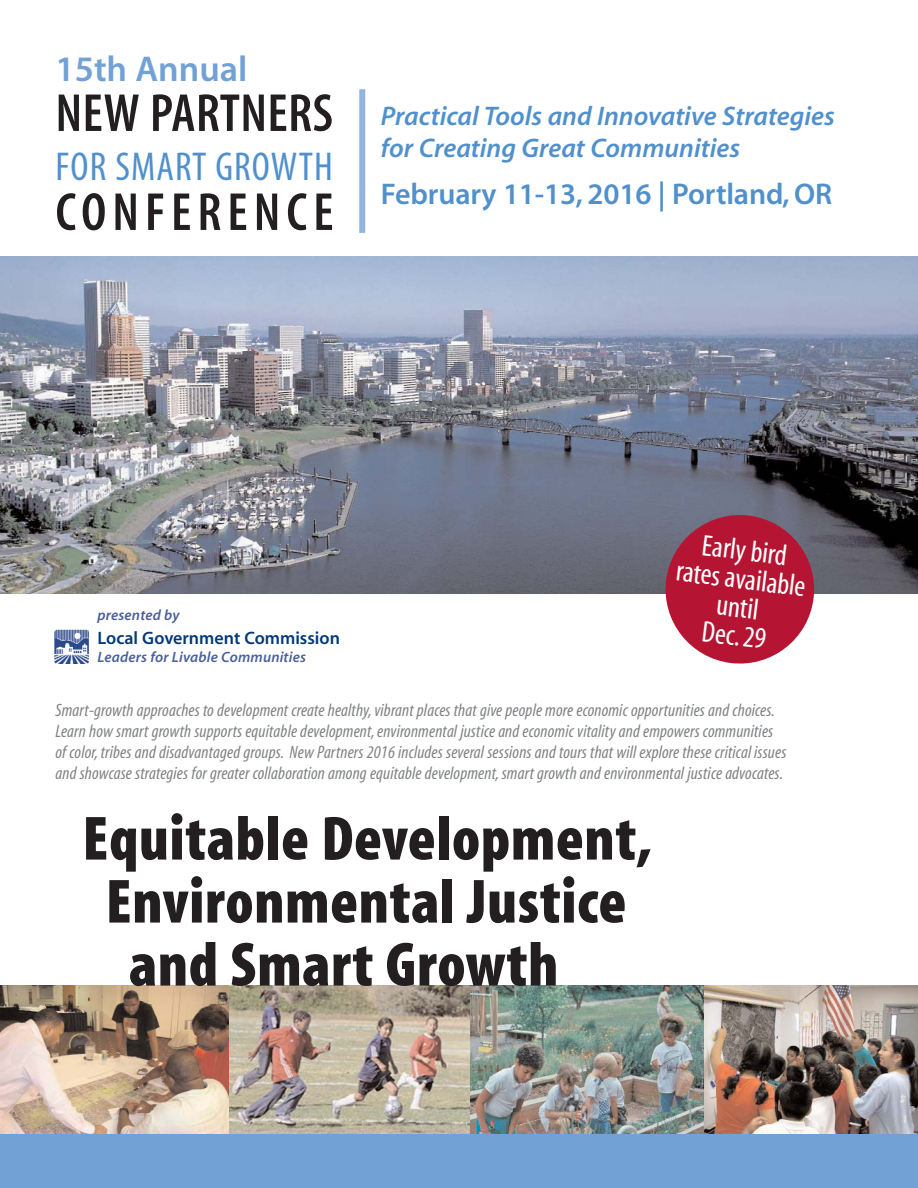
<style>
.page{position:relative;width:918px;height:1188px;background:#fff}
.page>*{position:absolute;margin:0;border:0;box-sizing:border-box;transform-origin:0 0}
.t1{font:63px "Myriad MM 830 300";letter-spacing:.01em;color:#231f20}
.t2{font:54px "Myriad MM 565 300";letter-spacing:.01em;color:#231f20}
.t3{font:54px "Myriad MM 565 300";letter-spacing:.11em;color:#231f20}
.t4{font:40.5px "Myriad MM 400 300";letter-spacing:.025em;color:#5090cd}
.t5{font:36px "Myriad MM 565 600";color:#72a1d6}
.t6{font:30px/28.5px "Myriad MM 400 300";color:#fff;text-align:center}
.t7{font:30px "Myriad MM 565 600";letter-spacing:-.005em;color:#5090cd}
.t8{font:27px/31.5px "Myriad MM It 565 600";color:#5090cd}
.t9{font:18px/21px "Myriad MM It 400 300";letter-spacing:.01em;color:#808285}
.t10{font:18px "Myriad MM 565 600";color:#00397c}
.t11{font:15px "Myriad MM It 565 600";letter-spacing:.01em;color:#4a6099}
</style>
<div class="page">
<div style="left:0;top:1134px;width:918px;height:54px;background:#72a1d6"></div>
<img style="left:0;top:256px;width:918px;height:338px">
<svg style="left:661px;top:511px;width:158px;height:153px;background:#b24058"></svg>
<img style="left:0;top:986px;width:230px;height:148px">
<img style="left:230px;top:986px;width:241px;height:148px">
<img style="left:471px;top:986px;width:233px;height:148px">
<img style="left:704px;top:986px;width:214px;height:148px">
<div style="left:359px;top:89px;width:6px;height:144px;background:#93b4df"></div>
<img style="left:54px;top:629px;width:35px;height:35px">
<h3 class="t5" style="left:56px;top:56px;width:193px">15th Annual</h3>
<h2 class="t2" style="left:56px;top:96px;width:279px">NEW PARTNERS</h2>
<h3 class="t4" style="left:56px;top:153px;width:279px">FOR SMART GROWTH</h3>
<h2 class="t3" style="left:56px;top:195px;width:280px">CONFERENCE</h2>
<h3 class="t8" style="left:381px;top:102px;width:455px">Practical Tools and Innovative Strategies for Creating Great Communities</h3>
<h3 class="t7" style="left:381px;top:182px;width:453px">February 11-13, 2016 | Portland, OR</h3>
<p class="t11" style="left:98px;top:609px;width:84px">presented by</p>
<p class="t10" style="left:98px;top:631px;width:244px">Local Government Commission</p>
<p class="t11" style="left:98px;top:651px;width:210px">Leaders for Livable Communities</p>
<h3 class="t6" style="left:681px;top:531px;width:132px;rotate:7deg">Early bird rates available until<br>Dec.29</h3>
<p class="t9" style="left:56px;top:701px;width:732px">Smart-growth approaches to development create healthy, vibrant places that give people more economic opportunities and choices.<br>Learn how smart growth supports equitable development, environmental justice and economic vitality and empowers communities of color, tribes and disadvantaged groups. New Partners 2016 includes several sessions and tours that will explore these critical issues and showcase strategies for greater collaboration among equitable development, smart growth and environmental justice advocates.</p>
<h1 class="t1" style="left:82px;top:818px;width:571px">Equitable Development,</h1>
<h1 class="t1" style="left:106px;top:881px;width:522px">Environmental Justice</h1>
<h1 class="t1" style="left:129px;top:944px;width:431px">and Smart Growth</h1>
</div>
